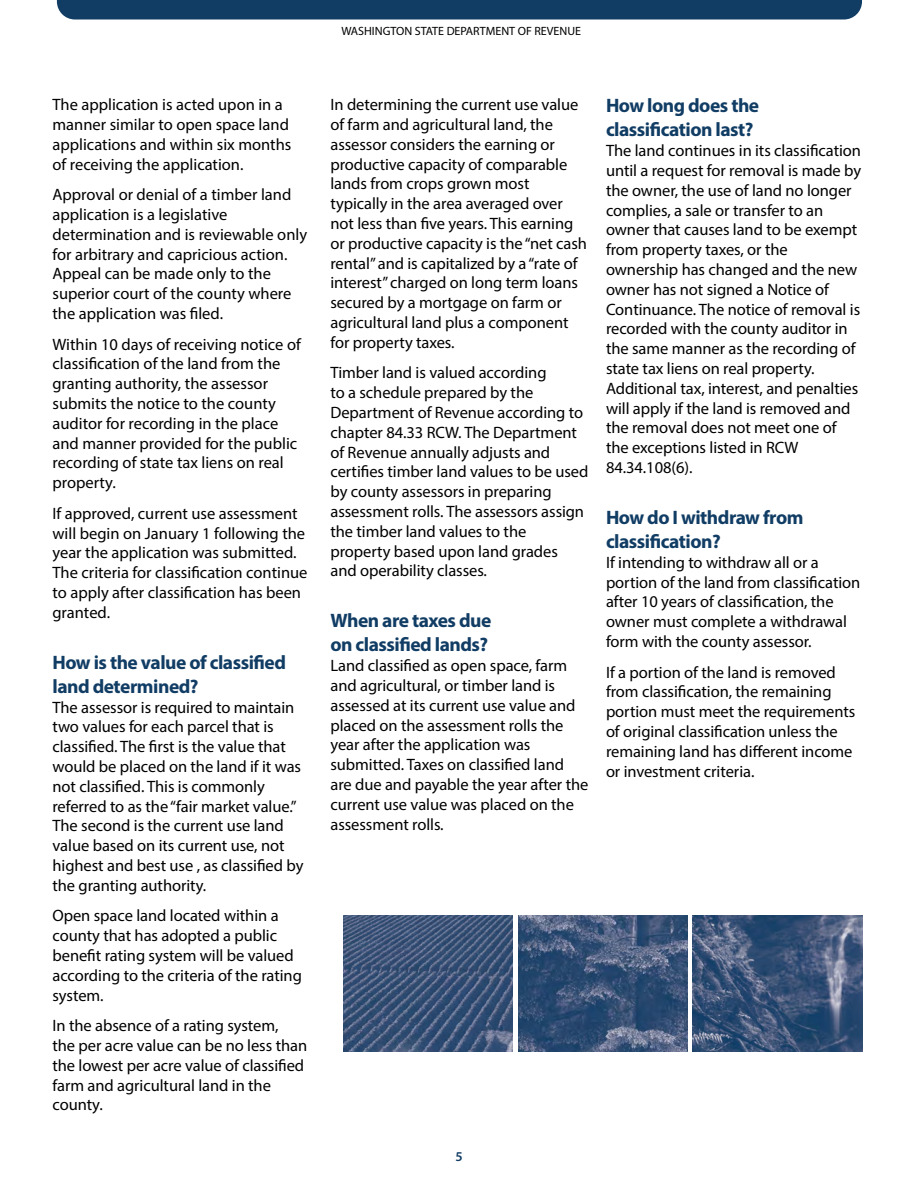
<style>
.page{position:relative;width:918px;height:1188px;background:#fff}
.page>*{position:absolute;margin:0;border:0;box-sizing:border-box;transform-origin:0 0}
.Headings{font:700 19.5px/24px "Myriad Pro";letter-spacing:-.025em;color:#113d65}
.copy{font:16.5px/19.8px "Myriad Pro";letter-spacing:-.005em;color:#000}
.t1{font:600 13.5px "Myriad Pro";color:#113d65}
.t2{font:12px "Myriad Pro";color:#000}
</style>
<div class="page">
<div style="left:57px;top:0;width:805px;height:20px;background:#113d65"></div>
<img style="left:343px;top:916px;width:170px;height:135px">
<img style="left:693px;top:916px;width:169px;height:135px">
<img style="left:518px;top:916px;width:169px;height:135px">
<p class="t2" style="left:341px;top:24px;width:241px">WASHINGTON STATE DEPARTMENT OF REVENUE</p>
<p class="copy" style="left:52px;top:95px;width:240px">The application is acted upon in a manner similar to open space land applications and within six months of receiving the application.</p>
<p class="copy" style="left:52px;top:185px;width:256px">Approval or denial of a timber land application is a legislative determination and is reviewable only for arbitrary and capricious action.<br>Appeal can be made only to the superior court of the county where the application was filed.</p>
<p class="copy" style="left:52px;top:334px;width:250px">Within 10 days of receiving notice of classification of the land from the granting authority, the assessor submits the notice to the county auditor for recording in the place and manner provided for the public recording of state tax liens on real property.</p>
<p class="copy" style="left:52px;top:503px;width:257px">If approved, current use assessment will begin on January 1 following the year the application was submitted.<br>The criteria for classification continue to apply after classification has been granted.</p>
<p class="Headings" style="left:52px;top:650px;width:235px">How is the value of classified land determined?</p>
<p class="copy" style="left:52px;top:697px;width:252px">The assessor is required to maintain two values for each parcel that is classified. The first is the value that would be placed on the land if it was not classified. This is commonly referred to as the “fair market value.” The second is the current use land value based on its current use, not highest and best use , as classified by the granting authority.</p>
<p class="copy" style="left:52px;top:906px;width:251px">Open space land located within a county that has adopted a public benefit rating system will be valued according to the criteria of the rating system.</p>
<p class="copy" style="left:52px;top:1016px;width:256px">In the absence of a rating system,<br>the per acre value can be no less than the lowest per acre value of classified farm and agricultural land in the county.</p>
<p class="copy" style="left:330px;top:95px;width:258px">In determining the current use value of farm and agricultural land, the assessor considers the earning or productive capacity of comparable lands from crops grown most typically in the area averaged over not less than five years. This earning or productive capacity is the “net cash rental” and is capitalized by a “rate of interest” charged on long term loans secured by a mortgage on farm or agricultural land plus a component for property taxes.</p>
<p class="copy" style="left:330px;top:363px;width:259px">Timber land is valued according<br>to a schedule prepared by the<br>Department of Revenue according to chapter 84.33 RCW. The Department of Revenue annually adjusts and certifies timber land values to be used by county assessors in preparing assessment rolls. The assessors assign the timber land values to the property based upon land grades<br>and operability classes.</p>
<p class="Headings" style="left:330px;top:608px;width:162px">When are taxes due on classified lands?</p>
<p class="copy" style="left:330px;top:656px;width:259px">Land classified as open space, farm and agricultural, or timber land is assessed at its current use value and placed on the assessment rolls the year after the application was submitted. Taxes on classified land are due and payable the year after the current use value was placed on the assessment rolls.</p>
<p class="Headings" style="left:606px;top:93px;width:155px">How long does the classification last?</p>
<p class="copy" style="left:606px;top:141px;width:257px">The land continues in its classification until a request for removal is made by the owner, the use of land no longer complies, a sale or transfer to an owner that causes land to be exempt from property taxes, or the ownership has changed and the new owner has not signed a Notice of Continuance. The notice of removal is recorded with the county auditor in the same manner as the recording of state tax liens on real property.<br>Additional tax, interest, and penalties will apply if the land is removed and the removal does not meet one of the exceptions listed in RCW 84.34.108(6).</p>
<p class="Headings" style="left:606px;top:505px;width:199px">How do I withdraw from classification?</p>
<p class="copy" style="left:606px;top:552px;width:256px">If intending to withdraw all or a portion of the land from classification after 10 years of classification, the owner must complete a withdrawal form with the county assessor.</p>
<p class="copy" style="left:606px;top:662px;width:251px">If a portion of the land is removed from classification, the remaining portion must meet the requirements of original classification unless the remaining land has different income or investment criteria.</p>
<p class="t1" style="left:456px;top:1148px;width:9px">5</p>
</div>
